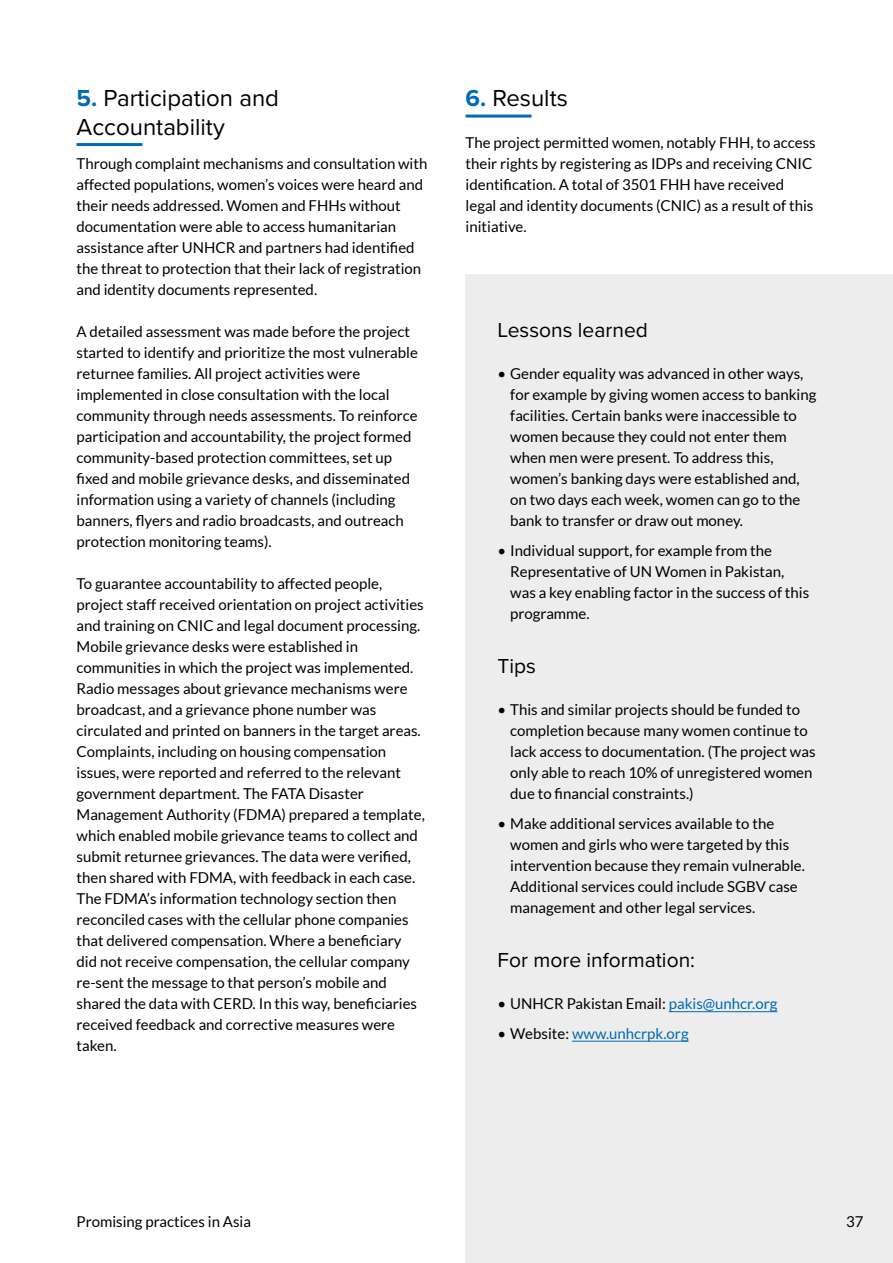
<style>
.page{position:relative;width:893px;height:1263px;background:#fff}
.page>*{position:absolute;margin:0;border:0;box-sizing:border-box;transform-origin:0 0}
.t1{font:24px/28.5px "Proxima Nova";color:#000}
.t2{font:21px "Proxima Nova";color:#000}
.t3{font:15px/21px "Lato";color:#000}
.t4{font:15px "Lato";color:#006ab4}
.s1{font-weight:700;color:#006ab4}
.s2{color:#006ab4}
.s3{color:#000}
</style>
<div class="page">
<div style="left:466px;top:274px;width:427px;height:989px;background:#ededed"></div>
<hr style="left:77px;top:143px;width:65px;height:3px;background:#006ab4">
<hr style="left:466px;top:115px;width:65px;height:3px;background:#006ab4">
<hr style="left:669px;top:1011px;width:108px;height:1px;background:#006ab4">
<hr style="left:572px;top:1041px;width:117px;height:1px;background:#006ab4">
<h1 class="t1" style="left:77px;top:84px;width:204px"><span class="s1">5.</span> Participation and<br>Accountability</h1>
<p class="t3" style="left:77px;top:153px;width:352px">Through complaint mechanisms and consultation with affected populations, women’s voices were heard and their needs addressed. Women and FHHs without documentation were able to access humanitarian assistance after UNHCR and partners had identified the threat to protection that their lack of registration and identity documents represented.</p>
<p class="t3" style="left:77px;top:321px;width:343px">A detailed assessment was made before the project started to identify and prioritize the most vulnerable returnee families. All project activities were implemented in close consultation with the local community through needs assessments. To reinforce participation and accountability, the project formed community-based protection committees, set up fixed and mobile grievance desks, and disseminated information using a variety of channels (including banners, flyers and radio broadcasts, and outreach protection monitoring teams).</p>
<p class="t3" style="left:77px;top:573px;width:350px">To guarantee accountability to affected people, project staff received orientation on project activities and training on CNIC and legal document processing.<br>Mobile grievance desks were established in communities in which the project was implemented.<br>Radio messages about grievance mechanisms were broadcast, and a grievance phone number was circulated and printed on banners in the target areas.<br>Complaints, including on housing compensation issues, were reported and referred to the relevant government department. The FATA Disaster Management Authority (FDMA) prepared a template, which enabled mobile grievance teams to collect and submit returnee grievances. The data were verified, then shared with FDMA, with feedback in each case.<br>The FDMA’s information technology section then reconciled cases with the cellular phone companies that delivered compensation. Where a beneficiary did not receive compensation, the cellular company re-sent the message to that person’s mobile and shared the data with CERD. In this way, beneficiaries received feedback and corrective measures were taken.</p>
<h1 class="t1" style="left:466px;top:84px;width:104px"><span class="s1">6.</span> Results</h1>
<p class="t3" style="left:466px;top:132px;width:352px">The project permitted women, notably FHH, to access their rights by registering as IDPs and receiving CNIC identification. A total of 3501 FHH have received legal and identity documents (CNIC) as a result of this initiative.</p>
<h2 class="t2" style="left:497px;top:318px;width:152px">Lessons learned</h2>
<p class="t3" style="left:510px;top:363px;width:308px;text-indent:-13px">• Gender equality was advanced in other ways, for example by giving women access to banking facilities. Certain banks were inaccessible to women because they could not enter them when men were present. To address this, women’s banking days were established and, on two days each week, women can go to the bank to transfer or draw out money.</p>
<p class="t3" style="left:510px;top:540px;width:300px;text-indent:-13px">• Individual support, for example from the Representative of UN Women in Pakistan, was a key enabling factor in the success of this programme.</p>
<h2 class="t2" style="left:497px;top:654px;width:40px">Tips</h2>
<p class="t3" style="left:510px;top:699px;width:307px;text-indent:-13px">• This and similar projects should be funded to completion because many women continue to lack access to documentation. (The project was only able to reach 10% of unregistered women due to financial constraints.)</p>
<p class="t3" style="left:510px;top:813px;width:296px;text-indent:-13px">• Make additional services available to the women and girls who were targeted by this intervention because they remain vulnerable.<br>Additional services could include SGBV case management and other legal services.</p>
<h2 class="t2" style="left:497px;top:948px;width:199px">For more information:</h2>
<p class="t3" style="left:497px;top:993px;width:281px">• UNHCR Pakistan Email: <span class="s2">pakis@unhcr.org</span></p>
<p class="t4" style="left:497px;top:1025px;width:193px"><span class="s3">• Website:</span> www.unhcrpk.org</p>
<p class="t3" style="left:77px;top:1210px;width:176px">Promising practices in Asia</p>
<p class="t3" style="left:846px;top:1210px;width:19px">37</p>
</div>
